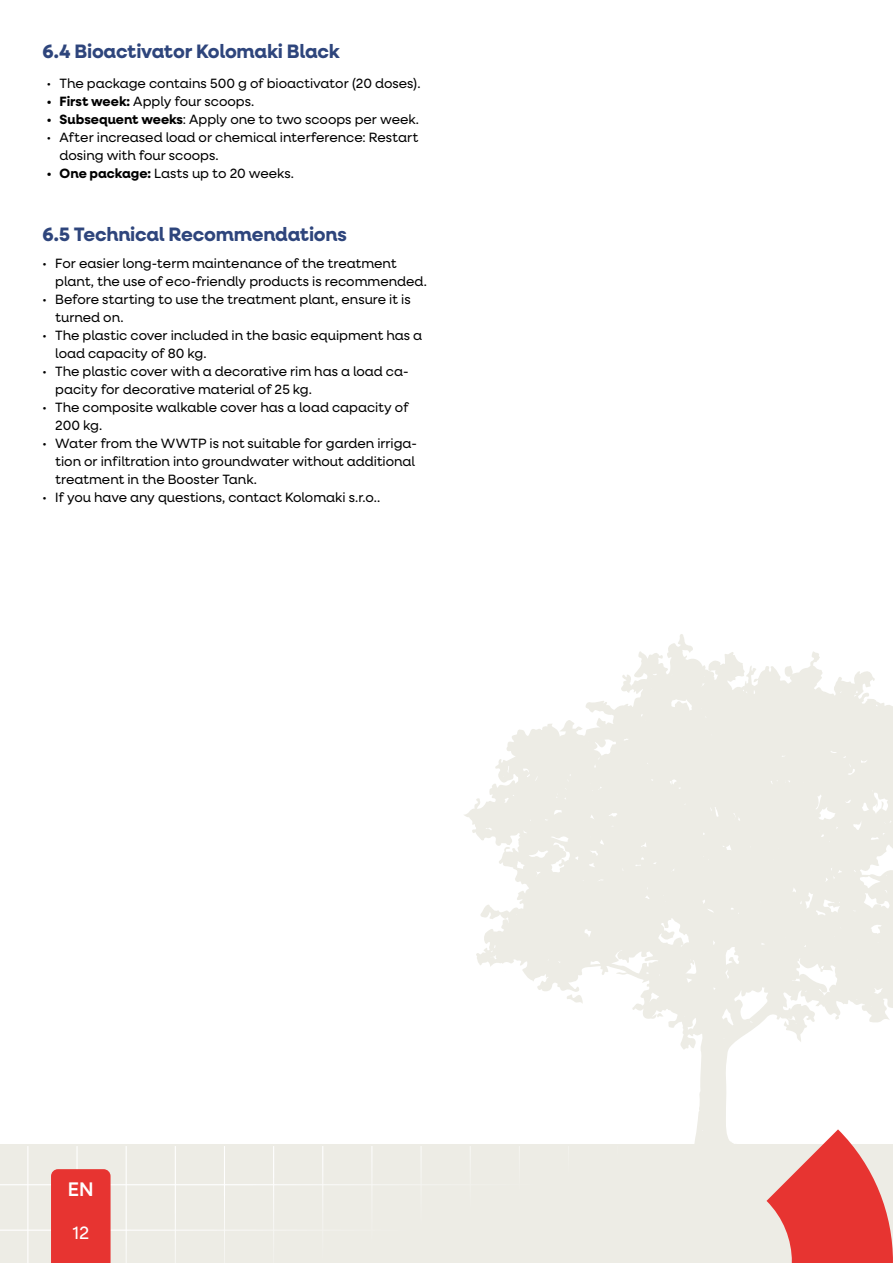
<style>
.page{position:relative;width:893px;height:1263px;background:#fff}
.page>*{position:absolute;margin:0;border:0;box-sizing:border-box;transform-origin:0 0}
.t1{font:500 19.8px "Neulis Neue";color:#fff}
.t2{font:700 19.5px "Neulis Neue";letter-spacing:-.01em;color:#2e457c}
.t3{font:18px "Neulis Neue";color:#fff}
.t4{font:13.5px/18px "Neulis Neue";color:#000}
.s1{font-weight:700}
</style>
<div class="page">
<div style="left:0;top:1145px;width:850px;height:118px;background:#edece5"></div>
<hr style="left:27px;top:1146px;width:1px;height:117px;background:#fff">
<hr style="left:76px;top:1146px;width:2px;height:117px;background:#fff">
<hr style="left:126px;top:1146px;width:1px;height:117px;background:#fff">
<hr style="left:175px;top:1146px;width:1px;height:117px;background:#fff">
<hr style="left:224px;top:1146px;width:1px;height:117px;background:#fff">
<hr style="left:273px;top:1146px;width:1px;height:117px;background:#fff">
<hr style="left:322px;top:1146px;width:1px;height:117px;background:#fff">
<hr style="left:371px;top:1146px;width:1px;height:117px;background:#fff">
<hr style="left:420px;top:1146px;width:2px;height:117px;background:#fff">
<hr style="left:470px;top:1146px;width:1px;height:117px;background:#fff">
<hr style="left:519px;top:1146px;width:1px;height:117px;background:#fff">
<hr style="left:568px;top:1146px;width:1px;height:117px;background:#fff">
<hr style="left:617px;top:1146px;width:1px;height:117px;background:#fff">
<hr style="left:666px;top:1146px;width:1px;height:117px;background:#fff">
<hr style="left:715px;top:1146px;width:1px;height:117px;background:#fff">
<hr style="left:765px;top:1146px;width:1px;height:117px;background:#fff">
<hr style="left:0;top:1184px;width:850px;height:1px;background:#fff">
<hr style="left:0;top:1229px;width:850px;height:2px;background:#fff">
<div style="left:51px;top:1169px;width:60px;height:94px;background:#e73431"></div>
<svg style="left:766px;top:1159px;width:127px;height:104px;background:#e85e5a"></svg>
<svg style="left:463px;top:634px;width:430px;height:525px;fill:#edece5"></svg>
<svg style="left:697px;top:665px;width:12px;height:8px"></svg>
<svg style="left:657px;top:1011px;width:7px;height:7px"></svg>
<svg style="left:733px;top:978px;width:16px;height:10px"></svg>
<svg style="left:674px;top:1020px;width:3px;height:4px"></svg>
<svg style="left:567px;top:994px;width:16px;height:10px"></svg>
<h2 class="t2" style="left:43px;top:37px;width:299px">6.4 Bioactivator Kolomaki Black</h2>
<p class="t4" style="left:47px;top:73px;width:375px">• The package contains 500 g of bioactivator (20 doses).</p>
<p class="t4" style="left:47px;top:91px;width:209px"><span class="s1">• First week:</span> Apply four scoops.</p>
<p class="t4" style="left:47px;top:109px;width:374px"><span class="s1">• Subsequent weeks</span>: Apply one to two scoops per week.</p>
<p class="t4" style="left:60px;top:127px;width:360px;text-indent:-13px">• After increased load or chemical interference: Restart dosing with four scoops.</p>
<p class="t4" style="left:47px;top:163px;width:249px"><span class="s1">• One package:</span> Lasts up to 20 weeks.</p>
<h2 class="t2" style="left:43px;top:220px;width:306px">6.5 Technical Recommendations</h2>
<p class="t4" style="left:55px;top:253px;width:373px;text-indent:-13px">• For easier long-term maintenance of the treatment plant, the use of eco-friendly products is recommended.</p>
<p class="t4" style="left:55px;top:289px;width:357px;text-indent:-13px">• Before starting to use the treatment plant, ensure it is turned on.</p>
<p class="t4" style="left:55px;top:325px;width:368px;text-indent:-13px">• The plastic cover included in the basic equipment has a load capacity of 80 kg.</p>
<p class="t4" style="left:55px;top:361px;width:355px;text-indent:-13px">• The plastic cover with a decorative rim has a load ca&shy;pacity for decorative material of 25 kg.</p>
<p class="t4" style="left:55px;top:397px;width:355px;text-indent:-13px">• The composite walkable cover has a load capacity of<br>200 kg.</p>
<p class="t4" style="left:55px;top:433px;width:363px;text-indent:-13px">• Water from the WWTP is not suitable for garden irriga&shy;tion or infiltration into groundwater without additional treatment in the Booster Tank.</p>
<p class="t4" style="left:43px;top:487px;width:339px">• If you have any questions, contact Kolomaki s.r.o..</p>
<h1 class="t1" style="left:68px;top:1175px;width:27px">EN</h1>
<h3 class="t3" style="left:72px;top:1220px;width:18px">12</h3>
</div>
